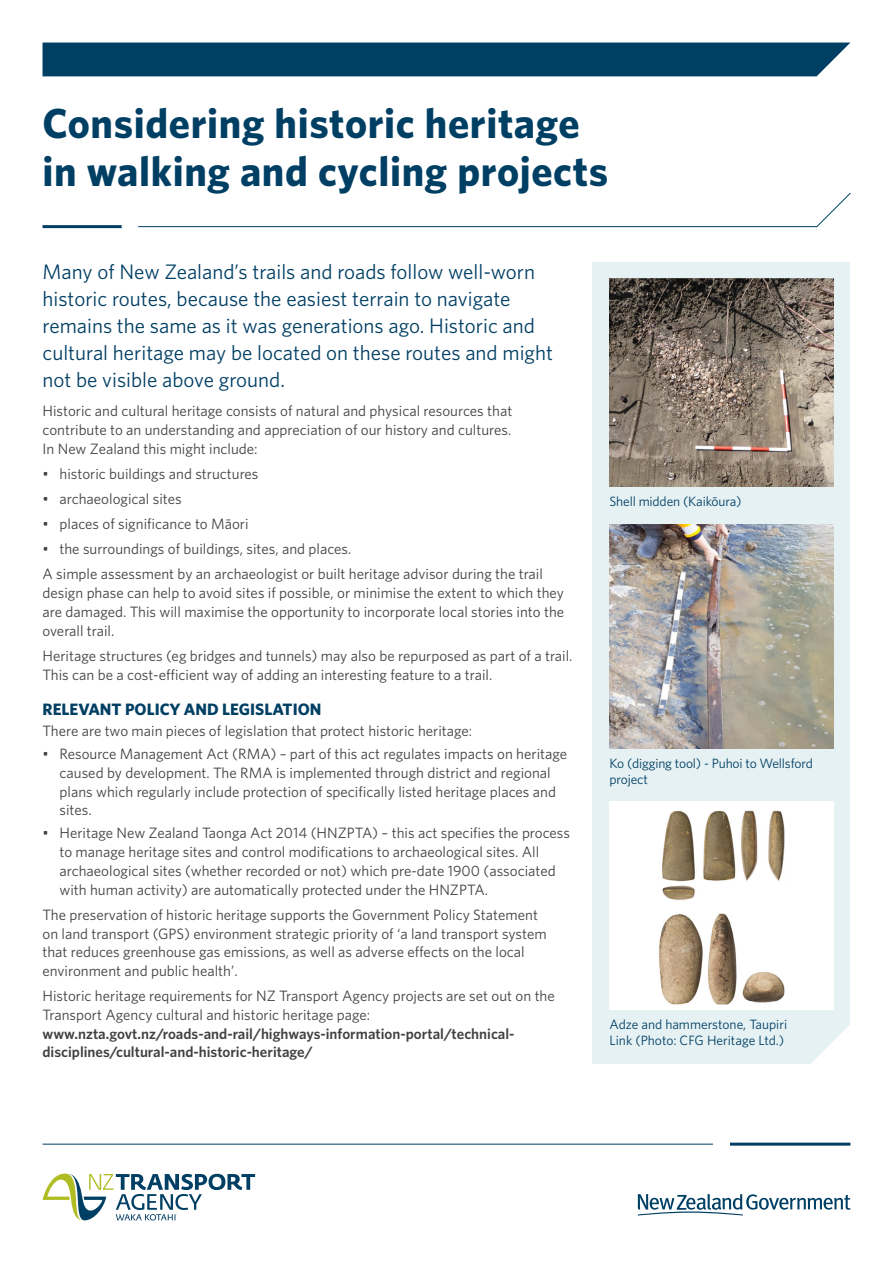
<style>
.page{position:relative;width:893px;height:1263px;background:#fff}
.page>*{position:absolute;margin:0;border:0;box-sizing:border-box;transform-origin:0 0}
.t1{font:700 42px/48px "Whitney";letter-spacing:.015em;color:#003f64}
.t2{font:21px/27px "Whitney";color:#003f64}
.t3{font:700 16.5px "Whitney";color:#003f64}
.t4{font:15px/18.8px "Whitney";color:#414042}
.t5{font:600 15px/18.8px "Whitney";color:#414042}
.t6{font:13.5px/16.5px "Whitney";letter-spacing:-.01em;color:#003f64}
</style>
<div class="page">
<svg style="left:638px;top:1194px;width:212px;height:21px"></svg>
<svg style="left:43px;top:1173px;width:212px;height:48px"></svg>
<hr style="left:730px;top:1142px;width:120px;height:3px;background:#003f64">
<hr style="left:43px;top:1144px;width:670px;height:1px;background:#003f64">
<hr style="left:43px;top:225px;width:79px;height:3px;background:#003f64">
<svg style="left:138px;top:192px;width:713px;height:35px"></svg>
<div style="left:43px;top:43px;width:807px;height:33px;background:#003f64"></div>
<div style="left:592px;top:262px;width:258px;height:801px;background:#e6f1f3"></div>
<img style="left:609px;top:279px;width:224px;height:208px">
<img style="left:609px;top:801px;width:224px;height:208px">
<img style="left:609px;top:525px;width:224px;height:223px">
<svg style="left:809px;top:1025px;width:41px;height:39px"></svg>
<h1 class="t1" style="left:43px;top:98px;width:567px">Considering historic heritage in walking and cycling projects</h1>
<p class="t2" style="left:43px;top:258px;width:512px">Many of New Zealand’s trails and roads follow well-worn historic routes, because the easiest terrain to navigate remains the same as it was generations ago. Historic and cultural heritage may be located on these routes and might not be visible above ground.</p>
<p class="t4" style="left:43px;top:401px;width:471px;text-align:justify">Historic and cultural heritage consists of natural and physical resources that contribute to an understanding and appreciation of our history and cultures.<br>In New Zealand this might include:</p>
<p class="t4" style="left:43px;top:464px;width:217px">• historic buildings and structures</p>
<p class="t4" style="left:43px;top:489px;width:141px">• archaeological sites</p>
<p class="t4" style="left:43px;top:514px;width:208px">• places of significance to Māori</p>
<p class="t4" style="left:43px;top:536px;width:502px;line-height:25.2px">• the surroundings of buildings, sites, and places.<br>A simple assessment by an archaeologist or built heritage advisor during the trail</p>
<p class="t4" style="left:43px;top:583px;width:523px;text-align:justify">design phase can help to avoid sites if possible, or minimise the extent to which they are damaged. This will maximise the opportunity to incorporate local stories into the overall trail.</p>
<p class="t4" style="left:43px;top:646px;width:532px">Heritage structures (eg bridges and tunnels) may also be repurposed as part of a trail.<br>This can be a cost-efficient way of adding an interesting feature to a trail.</p>
<p class="t3" style="left:43px;top:698px;width:280px">RELEVANT POLICY AND LEGISLATION</p>
<p class="t4" style="left:43px;top:721px;width:431px">There are two main pieces of legislation that protect historic heritage:</p>
<p class="t4" style="left:60px;top:744px;width:509px;text-indent:-17px">• Resource Management Act (RMA) – part of this act regulates impacts on heritage caused by development. The RMA is implemented through district and regional plans which regularly include protection of specifically listed heritage places and sites.</p>
<p class="t4" style="left:60px;top:823px;width:512px;text-indent:-17px">• Heritage New Zealand Taonga Act 2014 (HNZPTA) – this act specifies the process to manage heritage sites and control modifications to archaeological sites. All archaeological sites (whether recorded or not) which pre-date 1900 (associated with human activity) are automatically protected under the HNZPTA.</p>
<p class="t4" style="left:43px;top:905px;width:506px">The preservation of historic heritage supports the Government Policy Statement on land transport (GPS) environment strategic priority of ‘a land transport system that reduces greenhouse gas emissions, as well as adverse effects on the local environment and public health’.</p>
<p class="t4" style="left:43px;top:986px;width:514px">Historic heritage requirements for NZ Transport Agency projects are set out on the<br>Transport Agency cultural and historic heritage page:</p>
<p class="t5" style="left:43px;top:1024px;width:474px">www.nzta.govt.nz/roads-and-rail/highways-information-portal/technical&shy;disciplines/cultural-and-historic-heritage/</p>
<p class="t6" style="left:609px;top:493px;width:134px">Shell midden (Kaikōura)</p>
<p class="t6" style="left:609px;top:754px;width:205px">Ko (digging tool) - Puhoi to Wellsford project</p>
<p class="t6" style="left:609px;top:1015px;width:179px">Adze and hammerstone, Taupiri<br>Link (Photo: CFG Heritage Ltd.)</p>
</div>
